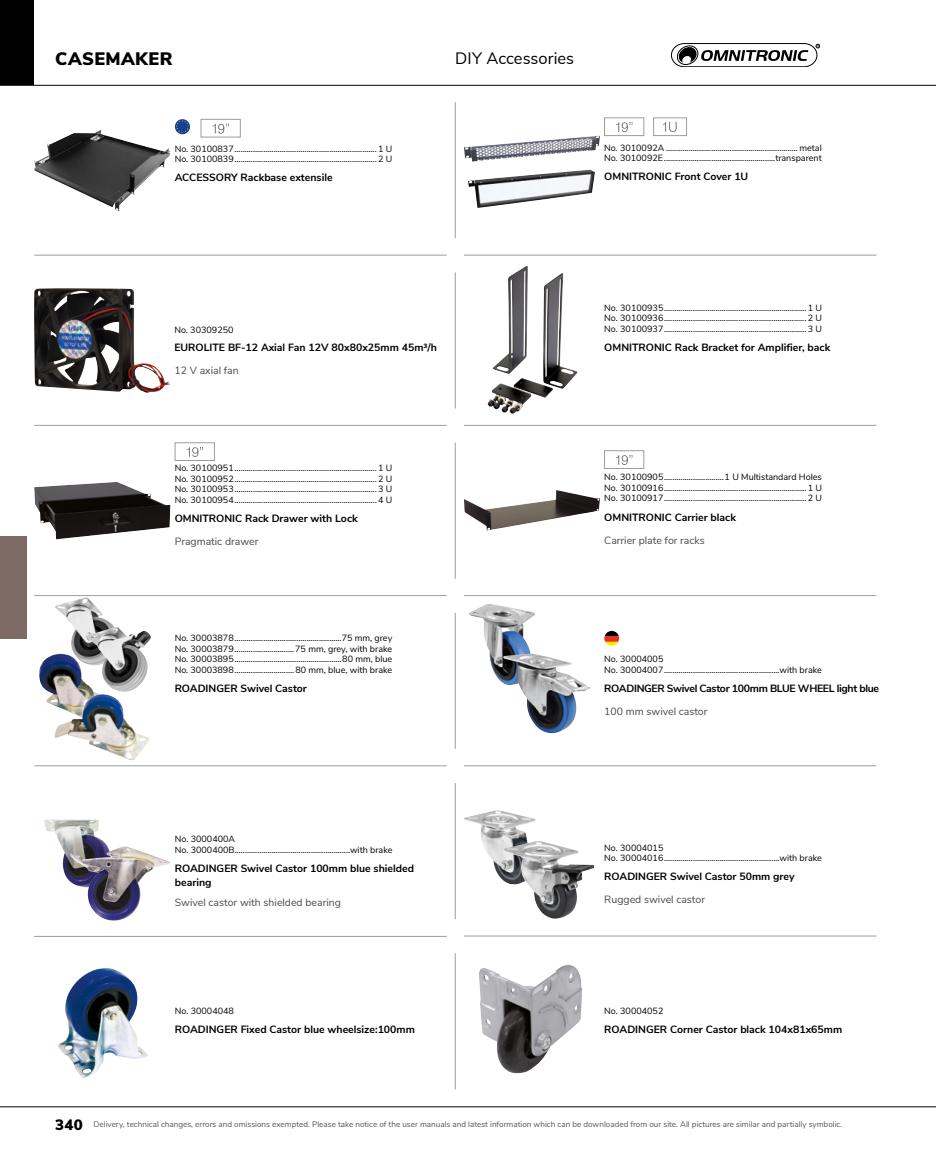
<style>
.page{position:relative;width:936px;height:1149px;background:#fff}
.page>*{position:absolute;margin:0;border:0;box-sizing:border-box;transform-origin:0 0}
.Untergruppe_2{font:900 18px "Nunito Sans";letter-spacing:.025em;color:#000}
.Untergruppe_1{font:16.5px "Nunito Sans";color:#000}
.Artikel_1spalt{font:700 10.5px/14.9px "Nunito Sans";color:#000}
.BROT_HEADLINE{font:10.5px "Nunito Sans";color:#494948}
.Artikel_1spalt-2{font:700 10.5px "Nunito Sans";letter-spacing:-.03em;color:#000}
.ARTIKELNUMMER{font:9px "Nunito Sans";color:#000}
.t1{font:8.1px "Nunito Sans";color:#565656}
.s1{font-weight:900;font-size:15px;color:#000}
</style>
<div class="page">
<div style="left:0;top:536px;width:26px;height:102px;background:#7f6b65"></div>
<svg style="left:671px;top:43px;width:148px;height:24px"></svg>
<img style="left:34px;top:133px;width:136px;height:74px">
<img style="left:464px;top:136px;width:130px;height:25px">
<img style="left:468px;top:170px;width:127px;height:38px">
<img style="left:493px;top:266px;width:84px;height:122px">
<img style="left:34px;top:482px;width:136px;height:57px">
<img style="left:464px;top:490px;width:136px;height:40px">
<img style="left:55px;top:597px;width:59px;height:56px">
<img style="left:87px;top:627px;width:64px;height:64px">
<img style="left:39px;top:653px;width:70px;height:53px">
<img style="left:54px;top:694px;width:96px;height:66px">
<img style="left:469px;top:604px;width:66px;height:79px">
<img style="left:503px;top:653px;width:88px;height:81px">
<img style="left:44px;top:819px;width:63px;height:63px">
<img style="left:70px;top:846px;width:100px;height:74px">
<img style="left:464px;top:810px;width:71px;height:70px">
<img style="left:503px;top:840px;width:91px;height:79px">
<img style="left:58px;top:968px;width:90px;height:110px">
<img style="left:479px;top:964px;width:103px;height:109px">
<img style="left:34px;top:288px;width:136px;height:105px">
<svg style="left:175px;top:119px;width:15px;height:15px"></svg>
<svg style="left:176px;top:120px;width:13px;height:13px"></svg>
<svg style="left:604px;top:630px;width:15px;height:15px"></svg>
<div style="left:201px;top:119px;width:39px;height:18px;border:1px solid #9c9d9d"></div>
<svg style="left:212px;top:124px;width:17px;height:10px"></svg>
<div style="left:175px;top:442px;width:39px;height:18px;border:1px solid #9c9d9d"></div>
<svg style="left:186px;top:447px;width:17px;height:10px"></svg>
<div style="left:604px;top:450px;width:40px;height:18px;border:1px solid #9c9d9d"></div>
<svg style="left:616px;top:455px;width:16px;height:10px"></svg>
<div style="left:604px;top:118px;width:40px;height:18px;border:1px solid #9c9d9d"></div>
<svg style="left:616px;top:122px;width:16px;height:10px"></svg>
<div style="left:653px;top:118px;width:33px;height:18px;border:1px solid #9c9d9d"></div>
<svg style="left:662px;top:122px;width:14px;height:10px"></svg>
<hr style="left:0;top:1106px;width:935px;height:1px;background:#000">
<hr style="left:455px;top:102px;width:1px;height:136px;background:#9c9d9d">
<hr style="left:455px;top:272px;width:1px;height:136px;background:#9c9d9d">
<hr style="left:34px;top:255px;width:412px;height:1px;background:#9c9d9d">
<hr style="left:464px;top:255px;width:412px;height:1px;background:#9c9d9d">
<hr style="left:455px;top:442px;width:1px;height:136px;background:#9c9d9d">
<hr style="left:455px;top:782px;width:1px;height:136px;background:#9c9d9d">
<hr style="left:455px;top:612px;width:1px;height:136px;background:#9c9d9d">
<hr style="left:455px;top:952px;width:1px;height:137px;background:#9c9d9d">
<hr style="left:34px;top:425px;width:412px;height:1px;background:#9c9d9d">
<hr style="left:464px;top:425px;width:412px;height:1px;background:#9c9d9d">
<hr style="left:34px;top:595px;width:412px;height:1px;background:#9c9d9d">
<hr style="left:464px;top:595px;width:412px;height:1px;background:#9c9d9d">
<hr style="left:34px;top:765px;width:412px;height:1px;background:#9c9d9d">
<hr style="left:464px;top:765px;width:412px;height:1px;background:#9c9d9d">
<hr style="left:34px;top:935px;width:412px;height:1px;background:#9c9d9d">
<hr style="left:464px;top:935px;width:412px;height:1px;background:#9c9d9d">
<hr style="left:0;top:85px;width:935px;height:1px;background:#000">
<div style="left:0;top:0;width:34px;height:85px;background:#000"></div>
<p class="Untergruppe_2" style="left:55px;top:45px;width:119px">CASEMAKER</p>
<p class="Untergruppe_1" style="left:455px;top:46px;width:120px">DIY Accessories</p>
<p class="ARTIKELNUMMER" style="left:175px;top:142px;width:219px">No. 30100837.....................................................................1 U</p>
<p class="ARTIKELNUMMER" style="left:175px;top:153px;width:219px">No. 30100839.....................................................................2 U</p>
<p class="Artikel_1spalt" style="left:175px;top:169px;width:159px">ACCESSORY Rackbase extensile</p>
<p class="ARTIKELNUMMER" style="left:604px;top:141px;width:219px">No. 3010092A ................................................................ metal</p>
<p class="ARTIKELNUMMER" style="left:604px;top:151px;width:219px">No. 3010092E......................................................transparent</p>
<p class="Artikel_1spalt" style="left:604px;top:169px;width:145px">OMNITRONIC Front Cover 1U</p>
<p class="ARTIKELNUMMER" style="left:174px;top:323px;width:61px">No. 30309250</p>
<p class="Artikel_1spalt" style="left:174px;top:339px;width:264px">EUROLITE BF-12 Axial Fan 12V 80x80x25mm 45m³/h</p>
<p class="BROT_HEADLINE" style="left:174px;top:363px;width:66px">12 V axial fan</p>
<p class="ARTIKELNUMMER" style="left:175px;top:461px;width:219px">No. 30100951.....................................................................1 U</p>
<p class="ARTIKELNUMMER" style="left:175px;top:472px;width:219px">No. 30100952.....................................................................2 U</p>
<p class="ARTIKELNUMMER" style="left:175px;top:482px;width:219px">No. 30100953.....................................................................3 U</p>
<p class="ARTIKELNUMMER" style="left:175px;top:493px;width:219px">No. 30100954.....................................................................4 U</p>
<p class="Artikel_1spalt" style="left:175px;top:510px;width:184px">OMNITRONIC Rack Drawer with Lock</p>
<p class="BROT_HEADLINE" style="left:175px;top:533px;width:85px">Pragmatic drawer</p>
<p class="ARTIKELNUMMER" style="left:175px;top:631px;width:219px">No. 30003878....................................................75 mm, grey</p>
<p class="ARTIKELNUMMER" style="left:175px;top:641px;width:219px">No. 30003879.............................75 mm, grey, with brake</p>
<p class="ARTIKELNUMMER" style="left:175px;top:652px;width:219px">No. 30003895....................................................80 mm, blue</p>
<p class="ARTIKELNUMMER" style="left:175px;top:662px;width:219px">No. 30003898.............................80 mm, blue, with brake</p>
<p class="Artikel_1spalt" style="left:175px;top:679px;width:134px">ROADINGER Swivel Castor</p>
<p class="ARTIKELNUMMER" style="left:175px;top:832px;width:62px">No. 3000400A</p>
<p class="ARTIKELNUMMER" style="left:175px;top:842px;width:219px">No. 3000400B........................................................with brake</p>
<p class="Artikel_1spalt" style="left:175px;top:859px;width:240px">ROADINGER Swivel Castor 100mm blue shielded bearing</p>
<p class="BROT_HEADLINE" style="left:175px;top:894px;width:167px">Swivel castor with shielded bearing</p>
<p class="ARTIKELNUMMER" style="left:175px;top:1004px;width:61px">No. 30004048</p>
<p class="Artikel_1spalt" style="left:175px;top:1020px;width:241px">ROADINGER Fixed Castor blue wheelsize:100mm</p>
<p class="ARTIKELNUMMER" style="left:604px;top:301px;width:219px">No. 30100935.....................................................................1 U</p>
<p class="ARTIKELNUMMER" style="left:604px;top:311px;width:219px">No. 30100936.....................................................................2 U</p>
<p class="ARTIKELNUMMER" style="left:604px;top:322px;width:219px">No. 30100937.....................................................................3 U</p>
<p class="Artikel_1spalt" style="left:604px;top:339px;width:227px">OMNITRONIC Rack Bracket for Amplifier, back</p>
<p class="ARTIKELNUMMER" style="left:604px;top:470px;width:219px">No. 30100905.............................1 U Multistandard Holes</p>
<p class="ARTIKELNUMMER" style="left:604px;top:480px;width:219px">No. 30100916.....................................................................1 U</p>
<p class="ARTIKELNUMMER" style="left:604px;top:491px;width:219px">No. 30100917.....................................................................2 U</p>
<p class="Artikel_1spalt" style="left:604px;top:509px;width:133px">OMNITRONIC Carrier black</p>
<p class="BROT_HEADLINE" style="left:604px;top:533px;width:102px">Carrier plate for racks</p>
<p class="ARTIKELNUMMER" style="left:604px;top:652px;width:61px">No. 30004005</p>
<p class="ARTIKELNUMMER" style="left:604px;top:663px;width:219px">No. 30004007........................................................with brake</p>
<p class="Artikel_1spalt-2" style="left:604px;top:680px;width:276px">ROADINGER Swivel Castor 100mm BLUE WHEEL light blue</p>
<p class="BROT_HEADLINE" style="left:604px;top:703px;width:105px">100 mm swivel castor</p>
<p class="ARTIKELNUMMER" style="left:604px;top:840px;width:61px">No. 30004015</p>
<p class="ARTIKELNUMMER" style="left:604px;top:851px;width:219px">No. 30004016........................................................with brake</p>
<p class="Artikel_1spalt" style="left:604px;top:867px;width:192px">ROADINGER Swivel Castor 50mm grey</p>
<p class="BROT_HEADLINE" style="left:604px;top:891px;width:102px">Rugged swivel castor</p>
<p class="ARTIKELNUMMER" style="left:604px;top:1004px;width:61px">No. 30004052</p>
<p class="Artikel_1spalt" style="left:604px;top:1020px;width:239px">ROADINGER Corner Castor black 104x81x65mm</p>
<p class="t1" style="left:55px;top:1118px;width:788px"><span class="s1">340</span> Delivery, technical changes, errors and omissions exempted. Please take notice of the user manuals and latest information which can be downloaded from our site. All pictures are similar and partially symbolic.</p>
</div>
